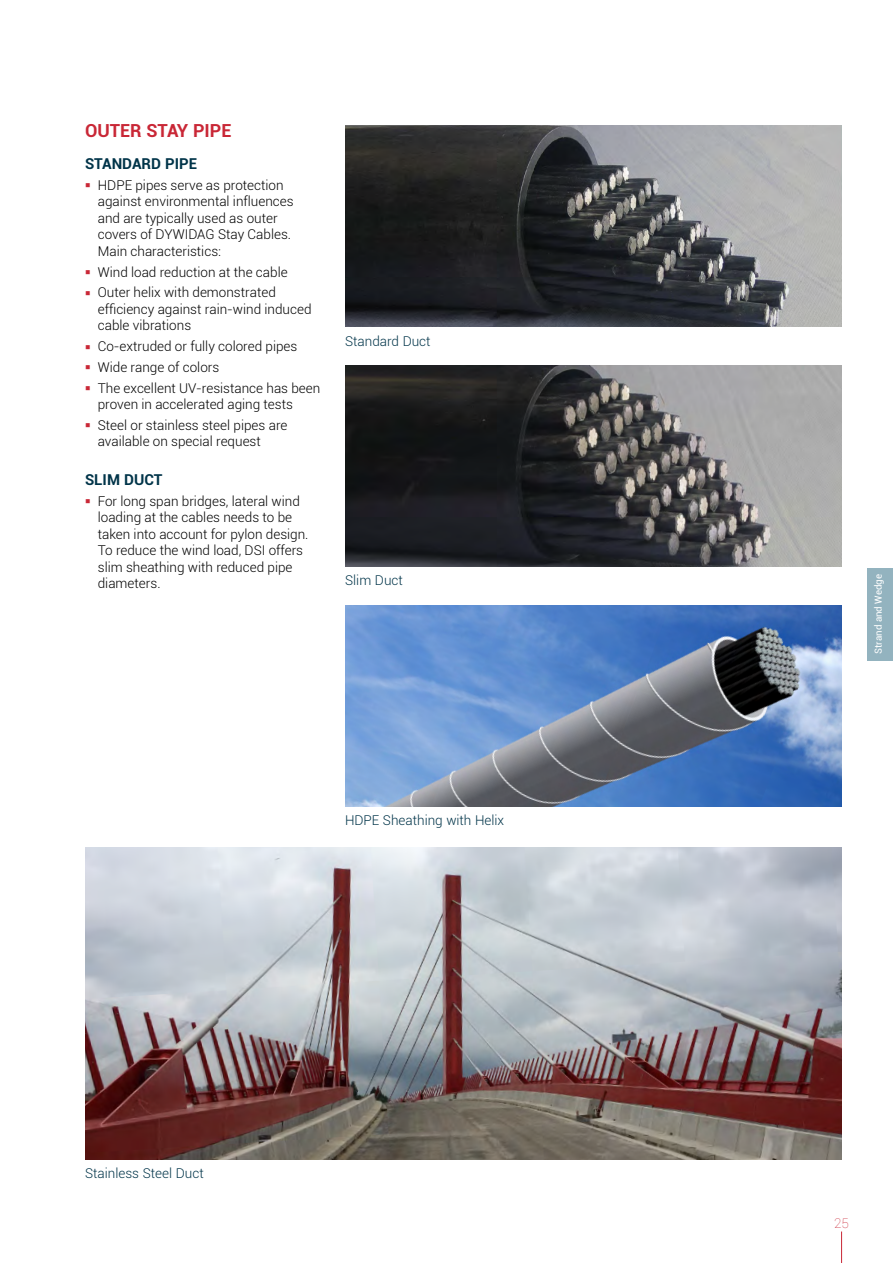
<style>
.page{position:relative;width:893px;height:1263px;background:#fff}
.page>*{position:absolute;margin:0;border:0;box-sizing:border-box;transform-origin:0 0}
.t1{font:700 18px "Roboto";color:#c92736}
.t2{font:700 15px "Roboto";color:#003449}
.t3{font:300 13.5px/16.5px "Roboto";color:#000}
.t4{font:300 13.5px "Roboto";color:#003449}
.t5{font:100 13.5px "Roboto";color:#c92736}
.t6{font:9.75px "Roboto";color:#fff}
.s1{font-family:"Utopia Std Capt";font-weight:400;font-size:10.5px;color:#c92736}
</style>
<div class="page">
<hr style="left:841px;top:1231px;width:1px;height:32px;background:#c92736">
<img style="left:345px;top:125px;width:497px;height:202px">
<img style="left:345px;top:365px;width:497px;height:202px">
<img style="left:345px;top:605px;width:497px;height:201px">
<img style="left:85px;top:847px;width:757px;height:312px">
<div style="left:867px;top:568px;width:26px;height:92px;background:#93b3bf"></div>
<h1 class="t1" style="left:85px;top:118px;width:148px">OUTER STAY PIPE</h1>
<p class="t2" style="left:85px;top:153px;width:113px">STANDARD PIPE</p>
<p class="t3" style="left:98px;top:176px;width:197px;text-indent:-13px"><span class="s1">■</span> HDPE pipes serve as protection against environmental influences and are typically used as outer covers of DYWIDAG Stay Cables.<br>Main characteristics:</p>
<p class="t3" style="left:85px;top:263px;width:204px"><span class="s1">■</span> Wind load reduction at the cable</p>
<p class="t3" style="left:98px;top:284px;width:215px;text-indent:-13px"><span class="s1">■</span> Outer helix with demonstrated efficiency against rain-wind induced cable vibrations</p>
<p class="t3" style="left:85px;top:338px;width:214px"><span class="s1">■</span> Co-extruded or fully colored pipes</p>
<p class="t3" style="left:85px;top:358px;width:136px"><span class="s1">■</span> Wide range of colors</p>
<p class="t3" style="left:98px;top:379px;width:224px;text-indent:-13px"><span class="s1">■</span> The excellent UV-resistance has been proven in accelerated aging tests</p>
<p class="t3" style="left:98px;top:416px;width:191px;text-indent:-13px"><span class="s1">■</span> Steel or stainless steel pipes are available on special request</p>
<p class="t2" style="left:85px;top:469px;width:79px">SLIM DUCT</p>
<p class="t3" style="left:98px;top:492px;width:212px;text-indent:-13px"><span class="s1">■</span> For long span bridges, lateral wind loading at the cables needs to be taken into account for pylon design.<br>To reduce the wind load, DSI offers slim sheathing with reduced pipe diameters.</p>
<p class="t4" style="left:345px;top:331px;width:87px">Standard Duct</p>
<p class="t4" style="left:345px;top:571px;width:59px">Slim Duct</p>
<p class="t4" style="left:345px;top:811px;width:161px">HDPE Sheathing with Helix</p>
<p class="t4" style="left:85px;top:1164px;width:120px">Stainless Steel Duct</p>
<p class="t6" style="left:871px;top:654px;width:81px;rotate:-90deg">Strand and Wedge</p>
<p class="t5" style="left:834px;top:1214px;width:16px">25</p>
</div>
